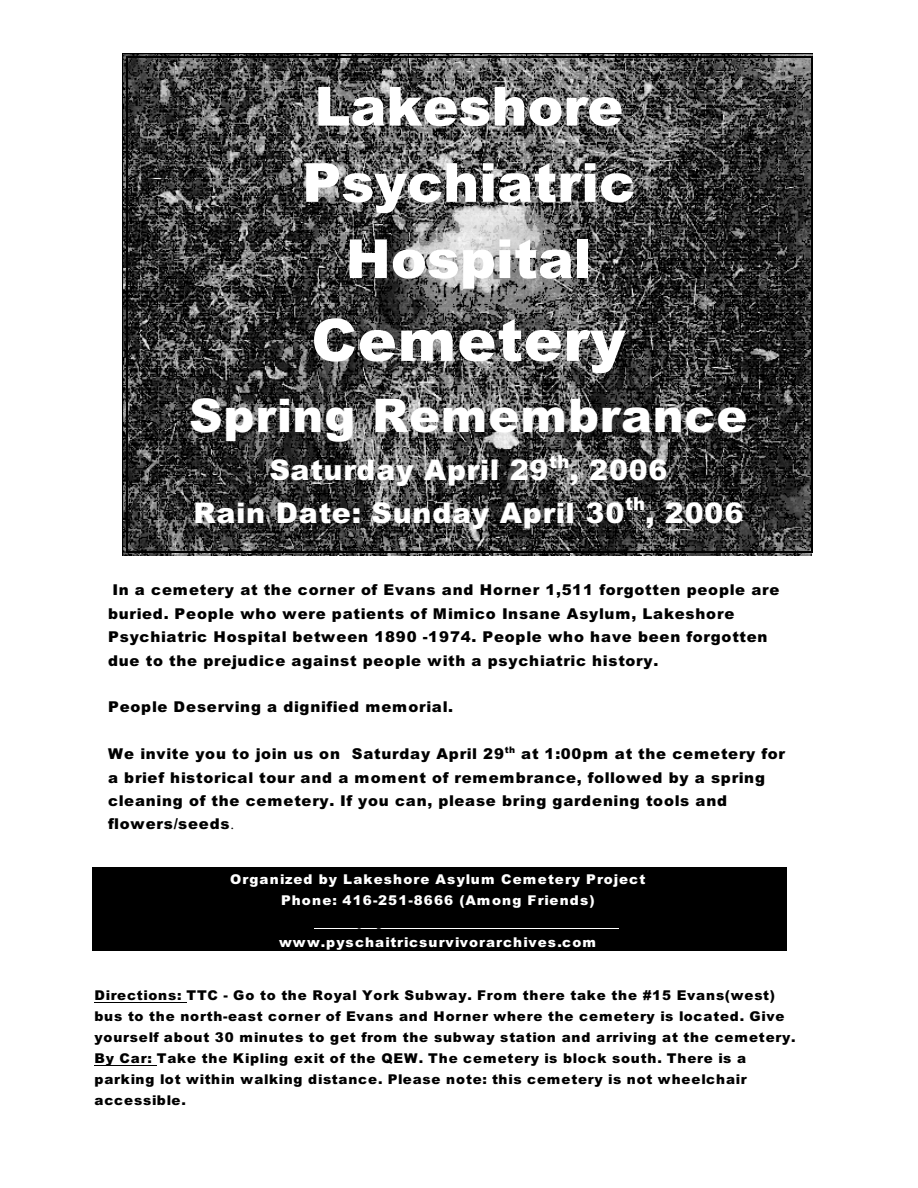
<style>
.page{position:relative;width:918px;height:1188px;background:#fff}
.page>*{position:absolute;margin:0;border:0;box-sizing:border-box;transform-origin:0 0}
.t1{font:900 58.5px "Arial";letter-spacing:.015em;color:#fff}
.t2{font:900 54px/76.2px "Arial";color:#fff;text-align:center}
.t3{font:900 46.5px "Arial";letter-spacing:.015em;color:#fff}
.t4{font:900 28.5px "Arial";letter-spacing:.03em;color:#fff}
.t5{font:900 18px "Arial";color:#fff}
.t6{font:900 15px/23.4px "Arial";letter-spacing:.055em;color:#000}
.t7{font:900 13.5px/21px "Arial";letter-spacing:.06em;color:#000}
.t8{font:900 13.5px/21px "Arial";letter-spacing:.085em;color:#fff;text-align:center}
.t9{font:900 9px "Arial";color:#000}
.s1{font-family:"Times New Roman";font-weight:400}
.s2{font-style:italic}
</style>
<div class="page">
<hr style="left:94px;top:1002px;width:93px;height:1px;background:#000">
<hr style="left:94px;top:1065px;width:63px;height:1px;background:#000">
<img style="left:122px;top:53px;width:690px;height:503px">
<hr style="left:126px;top:56px;width:1px;height:497px;background:#000">
<hr style="left:811px;top:56px;width:1px;height:497px;background:#000">
<hr style="left:126px;top:56px;width:686px;height:1px;background:#000">
<hr style="left:126px;top:552px;width:686px;height:1px;background:#000">
<div style="left:92px;top:868px;width:694px;height:20px;background:#000"></div>
<div style="left:92px;top:888px;width:694px;height:21px;background:#000"></div>
<div style="left:92px;top:909px;width:694px;height:21px;background:#000"></div>
<div style="left:92px;top:930px;width:694px;height:21px;background:#000"></div>
<hr style="left:314px;top:928px;width:304px;height:1px;background:#fff">
<h2 class="t2" style="left:302px;top:74px;width:334px">Lakeshore<br>Psychiatric<br>Hospital</h2>
<h1 class="t1" style="left:311px;top:319px;width:316px">Cemetery</h1>
<h3 class="t3" style="left:189px;top:399px;width:560px">Spring Remembrance</h3>
<h3 class="t4" style="left:269px;top:460px;width:400px">Saturday April 29 , 2006</h3>
<p class="t5" style="left:549px;top:455px;width:22px">th</p>
<h3 class="t4" style="left:193px;top:502px;width:551px">Rain Date: Sunday April 30 , 2006</h3>
<p class="t5" style="left:625px;top:497px;width:22px">th</p>
<p class="t6" style="left:108px;top:580px;width:673px;text-indent:4px">In a cemetery at the corner of Evans and Horner 1,511 forgotten people are buried. People who were patients of Mimico Insane Asylum, Lakeshore Psychiatric Hospital between 1890 -1974. People who have been forgotten due to the prejudice against people with a psychiatric history.</p>
<p class="t6" style="left:108px;top:697px;width:347px">People Deserving a dignified memorial.</p>
<p class="t6" style="left:108px;top:744px;width:679px">We invite you to join us on Saturday April 29 at 1:00pm at the cemetery for</p>
<p class="t9" style="left:505px;top:746px;width:12px">th</p>
<p class="t6" style="left:108px;top:767px;width:659px">a brief historical tour and a moment of remembrance, followed by a spring cleaning of the cemetery. If you can, please bring gardening tools and flowers/seeds<span class="s1">.</span></p>
<p class="t8" style="left:230px;top:870px;width:417px">Organized by Lakeshore Asylum Cemetery Project<br>Phone: 416-251-8666 (Among Friends)</p>
<p class="t8" style="left:279px;top:933px;width:319px">www.pyschaitricsurvivorarchives.com</p>
<p class="t7" style="left:94px;top:986px;width:703px"><span class="s2">Directions:</span> TTC - Go to the Royal York Subway. From there take the #15 Evans(west) bus to the north-east corner of Evans and Horner where the cemetery is located. Give yourself about 30 minutes to get from the subway station and arriving at the cemetery.<br><span class="s2">By Car:</span> Take the Kipling exit of the QEW. The cemetery is block south. There is a parking lot within walking distance. Please note: this cemetery is not wheelchair accessible.</p>
</div>
